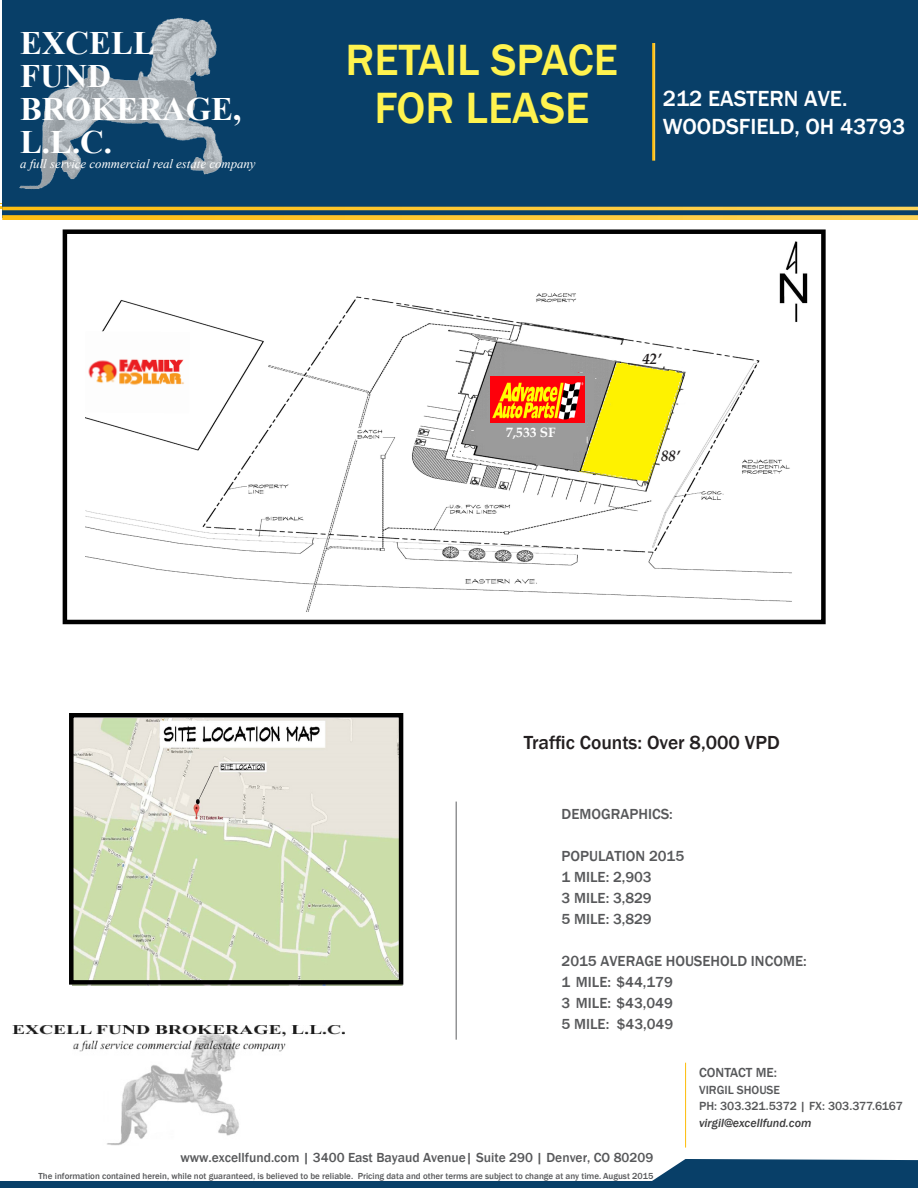
<style>
.page{position:relative;width:918px;height:1188px;background:#fff}
.page>*{position:absolute;margin:0;border:0;box-sizing:border-box;transform-origin:0 0}
.humanist_roman{font:500 45px "Franklin Gothic";color:#fff34f}
.body{font:700 32.85px "Times New Roman";color:#fff}
.humanist_roman-2{font:500 22.5px/28.5px "Franklin Gothic";color:#fff}
.body-2{font:500 19.5px "Franklin Gothic";color:#231f20}
.Sub_Title{font:500 15px/21px "Franklin Gothic";color:#57585a}
.body-3{font:italic 700 15px "Book Antiqua";color:#231f20}
.body-4{font:500 13.5px "Franklin Gothic";color:#57585a}
.body-5{font:700 13.5px "Book Antiqua";color:#fff}
.body-6{font:italic 12.9px "Times New Roman";color:#fff}
.body-7{font:500 12.15px "Franklin Gothic";color:#57585a}
.body-8{font:italic 500 12.15px "Franklin Gothic";color:#3e3e3f}
.body-9{font:500 9px "Franklin Gothic";color:#57585a}
.s1{font-style:inherit}
</style>
<div class="page">
<img style="left:86px;top:293px;width:706px;height:319px">
<div style="left:63px;top:229px;width:763px;height:395px;border:4px solid #000"></div>
<svg style="left:0;top:1159px;width:918px;height:29px"></svg>
<hr style="left:574px;top:1140px;width:1px;height:41px;background:#fff">
<img style="left:490px;top:376px;width:95px;height:46px">
<div style="left:2px;top:1px;width:916px;height:217px;background:#083f68"></div>
<img style="left:19px;top:17px;width:204px;height:172px">
<svg style="left:2px;top:215px;width:916px;height:5px;background:#f5c334"></svg>
<hr style="left:2px;top:207px;width:916px;height:3px;background:#fff">
<svg style="left:190px;top:331px;width:15px;height:82px"></svg>
<img style="left:86px;top:331px;width:104px;height:82px">
<hr style="left:456px;top:802px;width:1px;height:238px;background:#6c6d70">
<img style="left:12px;top:1025px;width:332px;height:121px">
<hr style="left:652px;top:43px;width:3px;height:118px;background:#fff">
<img style="left:72px;top:718px;width:330px;height:268px">
<div style="left:69px;top:713px;width:334px;height:272px;border:4px solid #000"></div>
<img style="left:769px;top:241px;width:39px;height:81px">
<p class="body" style="left:20px;top:21px;width:136px">EXCELL</p>
<p class="body" style="left:20px;top:54px;width:93px">FUND</p>
<p class="body" style="left:20px;top:86px;width:223px">BROKERAGE,</p>
<p class="body" style="left:20px;top:119px;width:93px">L.L.C.</p>
<p class="body-6" style="left:20px;top:155px;width:237px">a full service commercial real estate company</p>
<p class="humanist_roman" style="left:346px;top:32px;width:274px">RETAIL SPACE</p>
<p class="humanist_roman" style="left:374px;top:80px;width:216px">FOR LEASE</p>
<p class="humanist_roman-2" style="left:663px;top:84px;width:244px">212 EASTERN AVE.<br>WOODSFIELD, OH 43793</p>
<p class="body-5" style="left:506px;top:423px;width:51px">7,533 SF</p>
<p class="body-3" style="left:642px;top:348px;width:21px">42’</p>
<p class="body-3" style="left:661px;top:445px;width:21px">88’</p>
<p class="body-2" style="left:524px;top:730px;width:257px">Traffic Counts: Over 8,000 VPD</p>
<p class="Sub_Title" style="left:562px;top:804px;width:113px">DEMOGRAPHICS:</p>
<p class="Sub_Title" style="left:562px;top:846px;width:124px">POPULATION 201<span class="s1">5<br></span>1 MILE: 2,903<br>3 MILE: 3,829<br>5 MILE: 3,829</p>
<p class="Sub_Title" style="left:562px;top:951px;width:247px">201<span class="s1">5</span> AVERAGE HOUSEHOLD INCOME:</p>
<p class="Sub_Title" style="left:562px;top:971px;width:113px;text-align:justify">1 MILE: $44,179<br>3 MILE: $43,049<br>5 MILE: $43,049</p>
<p class="body-4" style="left:699px;top:1064px;width:79px">CONTACT ME:</p>
<p class="body-7" style="left:699px;top:1082px;width:82px">VIRGIL SHOUSE</p>
<p class="body-7" style="left:699px;top:1099px;width:205px">PH: 303.321.5372 | FX: 303.377.6167</p>
<p class="body-8" style="left:699px;top:1115px;width:114px">virgil@excellfund.com</p>
<p class="body-4" style="left:180px;top:1149px;width:474px">www.excellfund.com | 3400 East Bayaud Avenue| Suite 290 | Denver, CO 80209</p>
<p class="body-9" style="left:39px;top:1171px;width:616px">The information contained herein, while not guaranteed, is believed to be reliable. Pricing data and other terms are subject to change at any time. August 2015</p>
</div>
